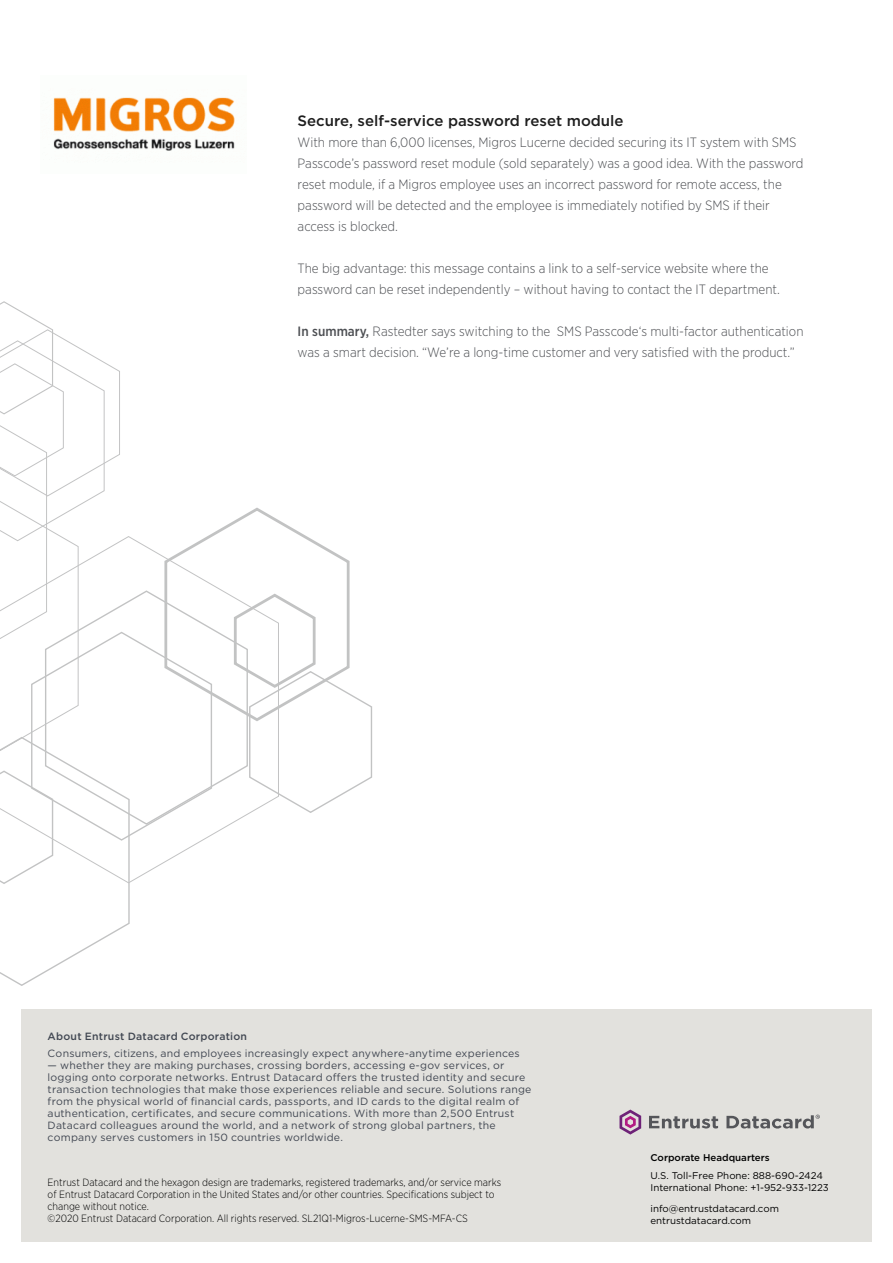
<style>
.page{position:relative;width:893px;height:1263px;background:#fff}
.page>*{position:absolute;margin:0;border:0;box-sizing:border-box;transform-origin:0 0}
.t1{font:500 15px "Gotham";color:#1e1e1e}
.t2{font:300 13.5px/21px "Gotham Narrow";color:#4d4f53}
.t3{font:10.5px/12px "Gotham";letter-spacing:.02em;color:#414752}
.t4{font:300 10.5px/12px "Gotham Narrow";color:#000}
.t5{font:500 10.5px "Gotham";letter-spacing:.025em;color:#414752}
.t6{font:9.75px/12px "Gotham";color:#000}
.t7{font:500 9.75px "Gotham";color:#000}
.s1{font-weight:500}
</style>
<div class="page">
<div style="left:21px;top:1009px;width:851px;height:233px;background:#e2e1dd"></div>
<svg style="left:0;top:301px;width:372px;height:685px"></svg>
<img style="left:53px;top:97px;width:182px;height:54px">
<svg style="left:649px;top:1116px;width:69px;height:12px"></svg>
<svg style="left:619px;top:1109px;width:22px;height:25px"></svg>
<svg style="left:726px;top:1114px;width:94px;height:14px"></svg>
<p class="t1" style="left:298px;top:111px;width:327px">Secure, self-service password reset module</p>
<p class="t2" style="left:298px;top:131px;width:507px">With more than 6,000 licenses, Migros Lucerne decided securing its IT system with SMS Passcode’s password reset module (sold separately) was a good idea. With the password reset module, if a Migros employee uses an incorrect password for remote access, the password will be detected and the employee is immediately notified by SMS if their access is blocked.</p>
<p class="t2" style="left:298px;top:257px;width:484px">The big advantage: this message contains a link to a self-service website where the password can be reset independently – without having to contact the IT department.</p>
<p class="t2" style="left:298px;top:320px;width:507px"><span class="s1">In summary,</span> Rastedter says switching to the SMS Passcode‘s multi-factor authentication was a smart decision. “We’re a long-time customer and very satisfied with the product.”</p>
<p class="t5" style="left:48px;top:1029px;width:201px">About Entrust Datacard Corporation</p>
<p class="t3" style="left:48px;top:1047px;width:474px">Consumers, citizens, and employees increasingly expect anywhere-anytime experiences</p>
<p class="t3" style="left:48px;top:1059px;width:485px">— whether they are making purchases, crossing borders, accessing e-gov services, or logging onto corporate networks. Entrust Datacard offers the trusted identity and secure transaction technologies that make those experiences reliable and secure. Solutions range from the physical world of financial cards, passports, and ID cards to the digital realm of authentication, certificates, and secure communications. With more than 2,500 Entrust Datacard colleagues around the world, and a network of strong global partners, the company serves customers in 150 countries worldwide.</p>
<p class="t4" style="left:48px;top:1176px;width:455px">Entrust Datacard and the hexagon design are trademarks, registered trademarks, and/or service marks of Entrust Datacard Corporation in the United States and/or other countries. Specifications subject to change without notice.<br>©2020 Entrust Datacard Corporation. All rights reserved. SL21Q1-Migros-Lucerne-SMS-MFA-CS</p>
<p class="t7" style="left:650px;top:1151px;width:121px">Corporate Headquarters</p>
<p class="t6" style="left:650px;top:1169px;width:180px">U.S. Toll-Free Phone: 888-690-2424<br>International Phone: +1-952-933-1223</p>
<p class="t6" style="left:650px;top:1202px;width:130px">info@entrustdatacard.com entrustdatacard.com</p>
</div>
